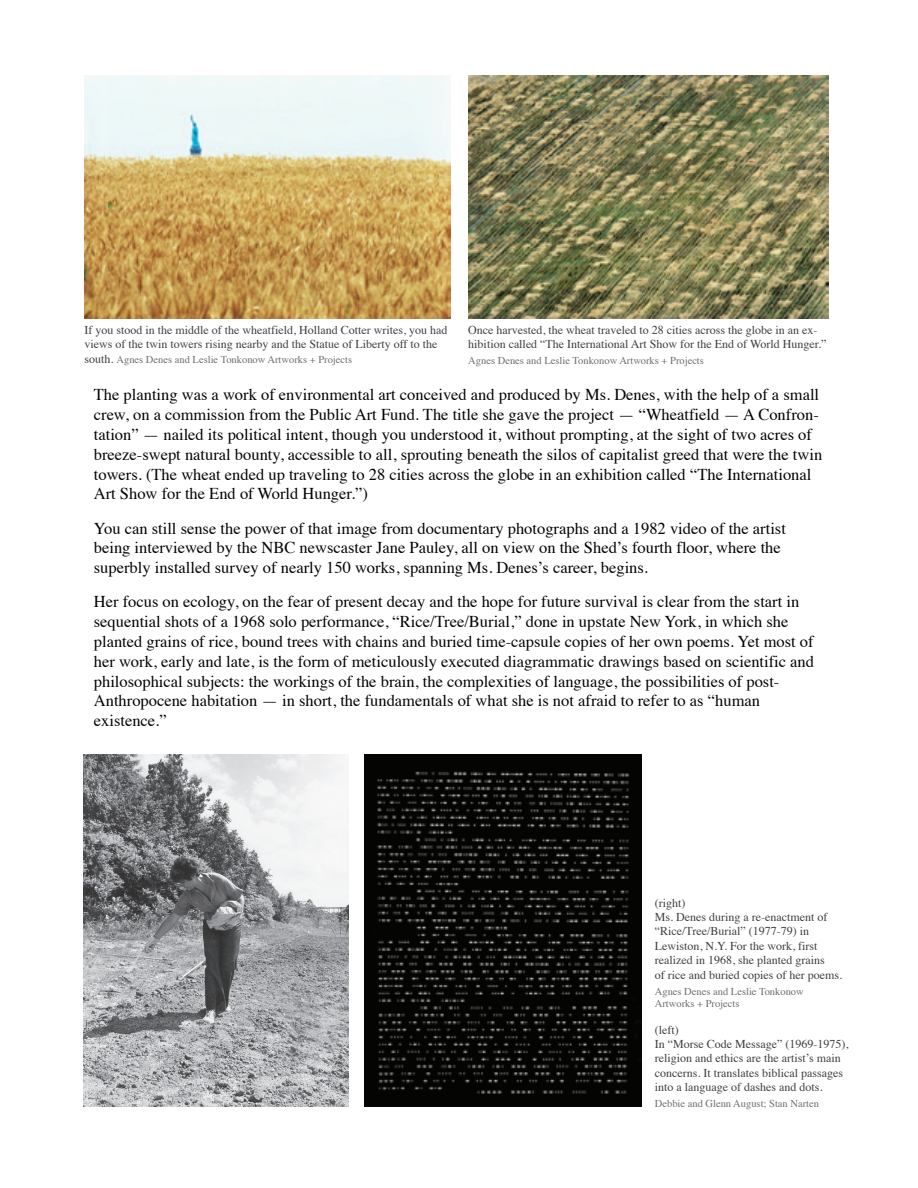
<style>
.page{position:relative;width:918px;height:1188px;background:#fff}
.page>*{position:absolute;margin:0;border:0;box-sizing:border-box;transform-origin:0 0}
.t1{font:16.5px/19.8px "Times";color:#040503}
.t2{font:12px/14.4px "Times";color:#413f41}
.t3{font:10.5px/12.6px "Times";color:#6d6e71}
.s1{font-size:12px;color:#413f41}
</style>
<div class="page">
<img style="left:85px;top:76px;width:365px;height:243px">
<img style="left:468px;top:76px;width:361px;height:243px">
<img style="left:364px;top:754px;width:277px;height:352px">
<img style="left:84px;top:754px;width:264px;height:352px">
<p class="t2" style="left:85px;top:322px;width:364px">If you stood in the middle of the wheatfield, Holland Cotter writes, you had views of the twin towers rising nearby and the Statue of Liberty off to the</p>
<p class="t3" style="left:85px;top:352px;width:269px"><span class="s1">south.</span> Agnes Denes and Leslie Tonkonow Artworks + Projects</p>
<p class="t2" style="left:468px;top:322px;width:360px">Once harvested, the wheat traveled to 28 cities across the globe in an ex&shy;hibition called “The International Art Show for the End of World Hunger.”</p>
<p class="t3" style="left:468px;top:354px;width:237px">Agnes Denes and Leslie Tonkonow Artworks + Projects</p>
<p class="t1" style="left:94px;top:384px;width:730px">The planting was a work of environmental art conceived and produced by Ms. Denes, with the help of a small crew, on a commission from the Public Art Fund. The title she gave the project — “Wheatfield — A Confron&shy;tation” — nailed its political intent, though you understood it, without prompting, at the sight of two acres of breeze-swept natural bounty, accessible to all, sprouting beneath the silos of capitalist greed that were the twin towers. (The wheat ended up traveling to 28 cities across the globe in an exhibition called “The International Art Show for the End of World Hunger.”)</p>
<p class="t1" style="left:94px;top:517px;width:694px">You can still sense the power of that image from documentary photographs and a 1982 video of the artist being interviewed by the NBC newscaster Jane Pauley, all on view on the Shed’s fourth floor, where the superbly installed survey of nearly 150 works, spanning Ms. Denes’s career, begins.</p>
<p class="t1" style="left:94px;top:591px;width:722px">Her focus on ecology, on the fear of present decay and the hope for future survival is clear from the start in sequential shots of a 1968 solo performance, “Rice/Tree/Burial,” done in upstate New York, in which she planted grains of rice, bound trees with chains and buried time-capsule copies of her own poems. Yet most of her work, early and late, is the form of meticulously executed diagrammatic drawings based on scientific and philosophical subjects: the workings of the brain, the complexities of language, the possibilities of post-Anthropocene habitation — in short, the fundamentals of what she is not afraid to refer to as “human existence.”</p>
<p class="t2" style="left:655px;top:894px;width:189px">(right)<br>Ms. Denes during a re-enactment of “Rice/Tree/Burial” (1977-79) in<br>Lewiston, N.Y. For the work, first realized in 1968, she planted grains<br>of rice and buried copies of her poems.</p>
<p class="t3" style="left:655px;top:984px;width:150px">Agnes Denes and Leslie Tonkonow<br>Artworks + Projects</p>
<p class="t2" style="left:655px;top:1021px;width:195px">(left)<br>In “Morse Code Message” (1969-1975), religion and ethics are the artist’s main concerns. It translates biblical passages into a language of dashes and dots.</p>
<p class="t3" style="left:655px;top:1097px;width:166px">Debbie and Glenn August; Stan Narten</p>
</div>
